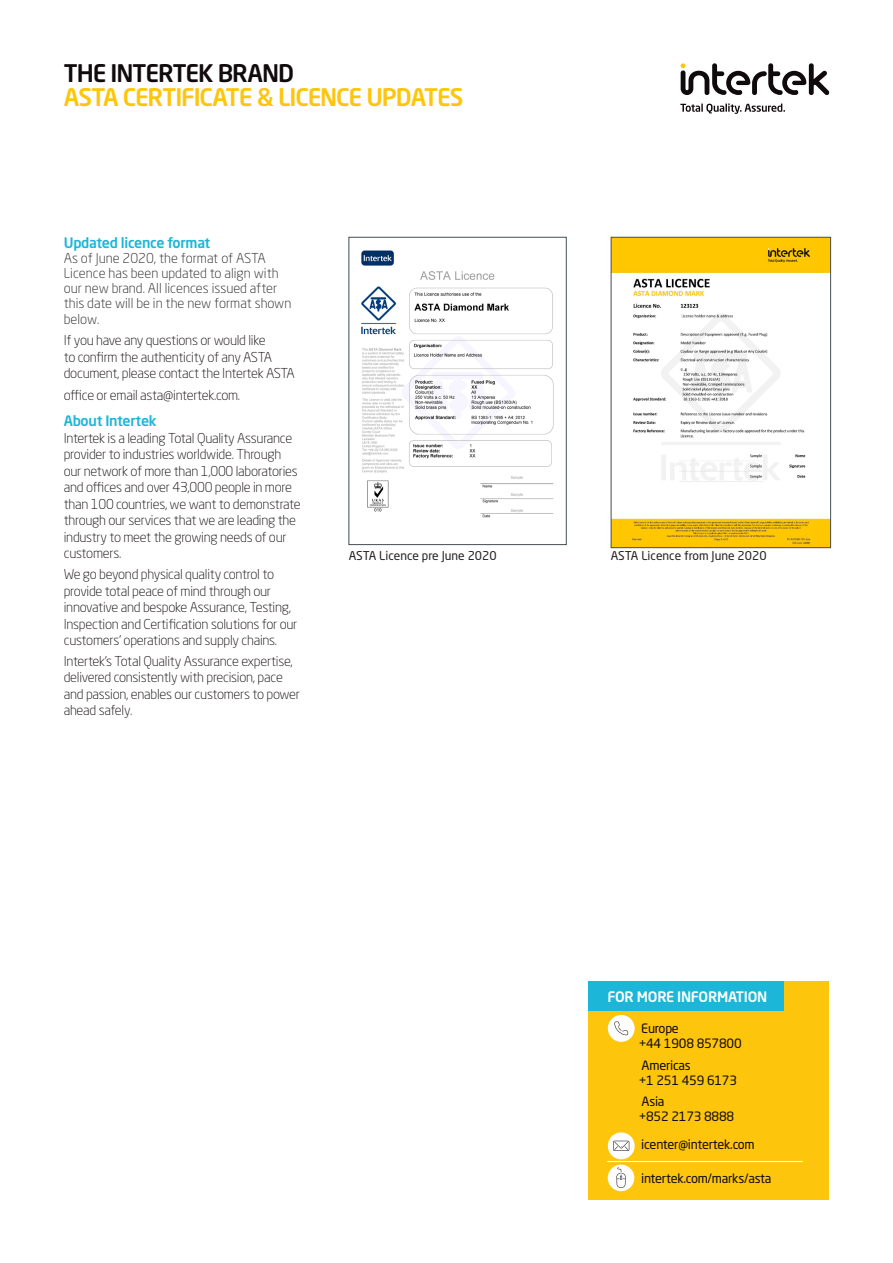
<style>
.page{position:relative;width:893px;height:1263px;background:#fff}
.page>*{position:absolute;margin:0;border:0;box-sizing:border-box;transform-origin:0 0}
.Paragraph_Style_1{font:500 24px "Neo Sans Std";letter-spacing:-.045em;color:#fec50d}
.Paragraph_Style_1-2{font:500 24px "Neo Sans Std";letter-spacing:-.04em;color:#110a0c}
.Subheading{font:500 14.25px "Neo Sans Std";letter-spacing:-.02em;color:#1cb6d8}
.t1{font:500 14.25px "Neo Sans Std";letter-spacing:-.02em;color:#fff}
.t2{font:300 13.5px/16.5px "Neo Sans Std";letter-spacing:-.02em;color:#110a0c}
.body_copy{font:300 13.5px/15px "Neo Sans Std";color:#231f20}
.t3{font:12.75px/15px "Neo Sans Std";letter-spacing:-.02em;color:#110a0c}
.t4{font:12px "Neo Sans Std";color:#231f20}
</style>
<div class="page">
<svg style="left:680px;top:103px;width:105px;height:11px"></svg>
<svg style="left:681px;top:63px;width:148px;height:32px"></svg>
<img style="left:361px;top:250px;width:193px;height:268px">
<div style="left:349px;top:237px;width:217px;height:308px;border:1px solid #464e55"></div>
<img style="left:613px;top:239px;width:216px;height:307px">
<div style="left:611px;top:237px;width:220px;height:311px;border:1px solid #464e55"></div>
<div style="left:588px;top:981px;width:241px;height:218px;background:#fec50d"></div>
<div style="left:588px;top:981px;width:196px;height:30px;background:#1cb6d8"></div>
<div style="left:608px;top:1015px;width:27px;height:27px;background:#fff;border-radius:50%"></div>
<svg style="left:614px;top:1021px;width:14px;height:14px"></svg>
<div style="left:608px;top:1132px;width:27px;height:27px;background:#fff;border-radius:50%"></div>
<svg style="left:613px;top:1141px;width:16px;height:10px"></svg>
<div style="left:608px;top:1164px;width:26px;height:27px;background:#fff;border-radius:50%"></div>
<svg style="left:616px;top:1167px;width:10px;height:21px"></svg>
<hr style="left:607px;top:1161px;width:196px;height:1px;background:#fff">
<p class="Paragraph_Style_1-2" style="left:64px;top:58px;width:232px">THE INTERTEK BRAND</p>
<p class="Paragraph_Style_1" style="left:64px;top:82px;width:401px">ASTA CERTIFICATE &amp; LICENCE UPDATES</p>
<p class="Subheading" style="left:64px;top:234px;width:148px">Updated licence format</p>
<p class="body_copy" style="left:64px;top:250px;width:229px">As of June 2020, the format of ASTA Licence has been updated to align with our new brand. All licences issued after this date will be in the new format shown</p>
<p class="body_copy" style="left:64px;top:312px;width:37px">below.</p>
<p class="t2" style="left:64px;top:332px;width:233px">If you have any questions or would like<br>to confirm the authenticity of any ASTA document, please contact the Intertek ASTA</p>
<p class="t2" style="left:64px;top:387px;width:178px">office or email asta@intertek.com.</p>
<p class="Subheading" style="left:64px;top:412px;width:95px">About Intertek</p>
<p class="t2" style="left:64px;top:430px;width:238px">Intertek is a leading Total Quality Assurance provider to industries worldwide. Through our network of more than 1,000 laboratories and offices and over 43,000 people in more than 100 countries, we want to demonstrate through our services that we are leading the industry to meet the growing needs of our customers.</p>
<p class="t2" style="left:64px;top:566px;width:235px">We go beyond physical quality control to provide total peace of mind through our innovative and bespoke Assurance, Testing, Inspection and Certification solutions for our customers’ operations and supply chains.</p>
<p class="t2" style="left:64px;top:653px;width:238px">Intertek’s Total Quality Assurance expertise, delivered consistently with precision, pace and passion, enables our customers to power ahead safely.</p>
<p class="t4" style="left:349px;top:548px;width:150px">ASTA Licence pre June 2020</p>
<p class="t4" style="left:611px;top:548px;width:157px">ASTA Licence from June 2020</p>
<p class="t1" style="left:607px;top:988px;width:161px">FOR MORE INFORMATION</p>
<p class="t3" style="left:639px;top:1021px;width:105px">Europe<br>+44 1908 857800</p>
<p class="t3" style="left:639px;top:1057px;width:100px">Americas<br>+1 251 459 6173</p>
<p class="t3" style="left:639px;top:1094px;width:97px">Asia<br>+852 2173 8888</p>
<p class="t3" style="left:641px;top:1137px;width:115px">icenter@intertek.com</p>
<p class="t3" style="left:641px;top:1170px;width:132px">intertek.com/marks/asta</p>
</div>
